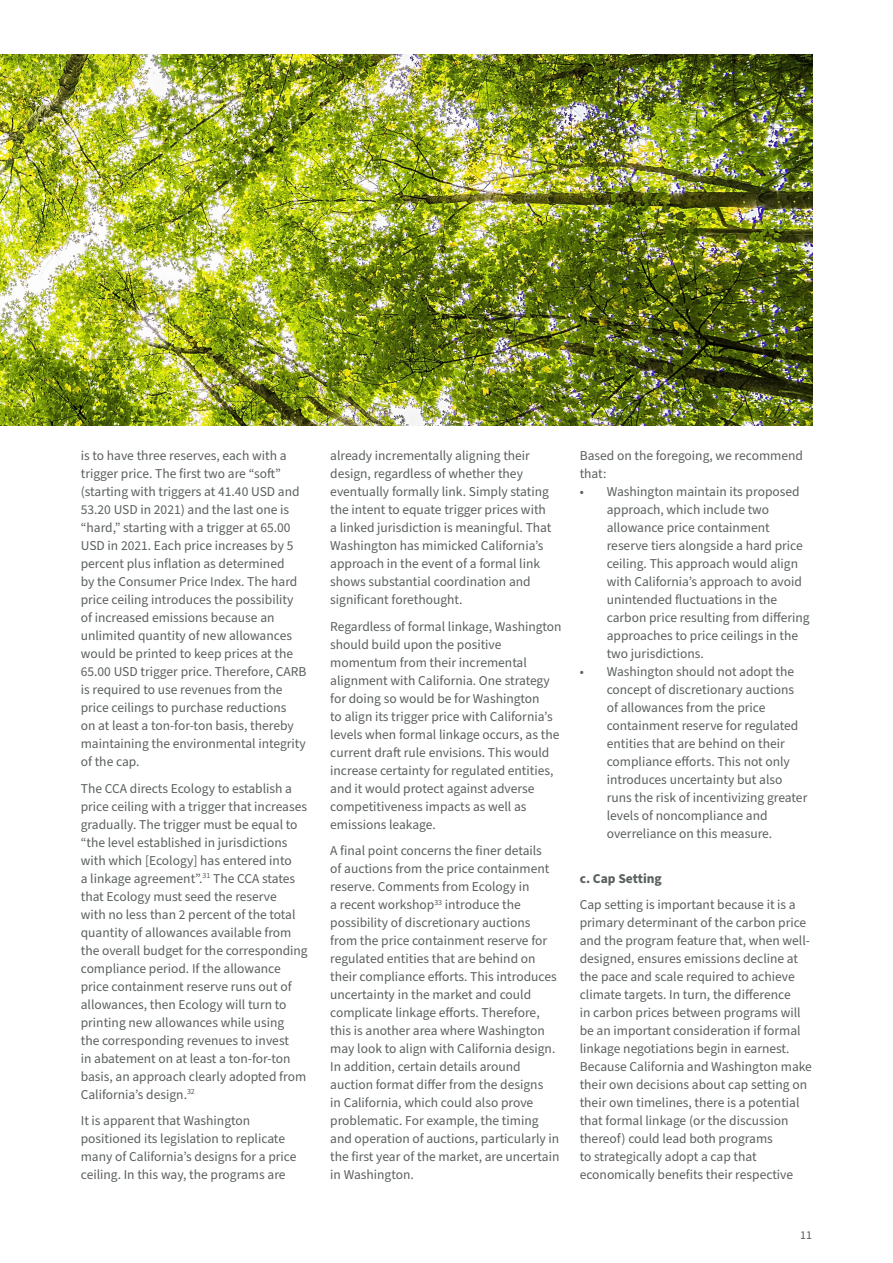
<style>
.page{position:relative;width:893px;height:1263px;background:#fff}
.page>*{position:absolute;margin:0;border:0;box-sizing:border-box;transform-origin:0 0}
._8_Content_black_Sou{font:13.5px/18px "Source Sans Pro";color:#5a605e}
._8_Content_black_Sou-2{font:700 13.5px "Source Sans Pro";color:#5a605e}
.t1{font:12px "Source Sans Pro";color:#5a605e}
</style>
<div class="page">
<img style="left:0;top:54px;width:812px;height:371px">
<p class="_8_Content_black_Sou" style="left:81px;top:447px;width:227px">is to have three reserves, each with a trigger price. The first two are “soft” (starting with triggers at 41.40 USD and 53.20 USD in 2021) and the last one is “hard,” starting with a trigger at 65.00<br>USD in 2021. Each price increases by 5 percent plus inflation as determined<br>by the Consumer Price Index. The hard price ceiling introduces the possibility of increased emissions because an unlimited quantity of new allowances would be printed to keep prices at the 65.00 USD trigger price. Therefore, CARB is required to use revenues from the price ceilings to purchase reductions<br>on at least a ton-for-ton basis, thereby maintaining the environmental integrity of the cap.</p>
<p class="_8_Content_black_Sou" style="left:81px;top:780px;width:228px">The CCA directs Ecology to establish a price ceiling with a trigger that increases gradually. The trigger must be equal to “the level established in jurisdictions with which [Ecology] has entered into<br>a linkage agreement”.<sup>31</sup> The CCA states that Ecology must seed the reserve<br>with no less than 2 percent of the total quantity of allowances available from the overall budget for the corresponding compliance period. If the allowance price containment reserve runs out of allowances, then Ecology will turn to printing new allowances while using<br>the corresponding revenues to invest<br>in abatement on at least a ton-for-ton basis, an approach clearly adopted from California’s design.<sup>32</sup></p>
<p class="_8_Content_black_Sou" style="left:81px;top:1112px;width:217px">It is apparent that Washington positioned its legislation to replicate many of California’s designs for a price ceiling. In this way, the programs are</p>
<p class="_8_Content_black_Sou" style="left:330px;top:447px;width:223px">already incrementally aligning their design, regardless of whether they eventually formally link. Simply stating the intent to equate trigger prices with a linked jurisdiction is meaningful. That Washington has mimicked California’s approach in the event of a formal link shows substantial coordination and significant forethought.</p>
<p class="_8_Content_black_Sou" style="left:330px;top:618px;width:233px">Regardless of formal linkage, Washington should build upon the positive momentum from their incremental alignment with California. One strategy for doing so would be for Washington<br>to align its trigger price with California’s levels when formal linkage occurs, as the current draft rule envisions. This would increase certainty for regulated entities, and it would protect against adverse competitiveness impacts as well as emissions leakage.</p>
<p class="_8_Content_black_Sou" style="left:330px;top:842px;width:231px">A final point concerns the finer details<br>of auctions from the price containment reserve. Comments from Ecology in<br>a recent workshop<sup>33</sup> introduce the possibility of discretionary auctions from the price containment reserve for regulated entities that are behind on their compliance efforts. This introduces uncertainty in the market and could complicate linkage efforts. Therefore, this is another area where Washington may look to align with California design.<br>In addition, certain details around auction format differ from the designs<br>in California, which could also prove problematic. For example, the timing and operation of auctions, particularly in the first year of the market, are uncertain in Washington.</p>
<p class="_8_Content_black_Sou" style="left:580px;top:447px;width:225px">Based on the foregoing, we recommend that:</p>
<p class="_8_Content_black_Sou" style="left:607px;top:483px;width:204px;text-indent:-27px">• Washington maintain its proposed approach, which include two allowance price containment reserve tiers alongside a hard price ceiling. This approach would align with California’s approach to avoid unintended fluctuations in the carbon price resulting from differing approaches to price ceilings in the two jurisdictions.</p>
<p class="_8_Content_black_Sou" style="left:607px;top:663px;width:202px;text-indent:-27px">• Washington should not adopt the concept of discretionary auctions of allowances from the price containment reserve for regulated entities that are behind on their compliance efforts. This not only introduces uncertainty but also runs the risk of incentivizing greater levels of noncompliance and overreliance on this measure.</p>
<p class="_8_Content_black_Sou-2" style="left:580px;top:869px;width:84px">c. Cap Setting</p>
<p class="_8_Content_black_Sou" style="left:580px;top:896px;width:234px">Cap setting is important because it is a primary determinant of the carbon price and the program feature that, when well&shy;designed, ensures emissions decline at the pace and scale required to achieve climate targets. In turn, the difference<br>in carbon prices between programs will be an important consideration if formal linkage negotiations begin in earnest.<br>Because California and Washington make their own decisions about cap setting on their own timelines, there is a potential that formal linkage (or the discussion thereof) could lead both programs<br>to strategically adopt a cap that economically benefits their respective</p>
<p class="t1" style="left:800px;top:1227px;width:13px">11</p>
</div>
